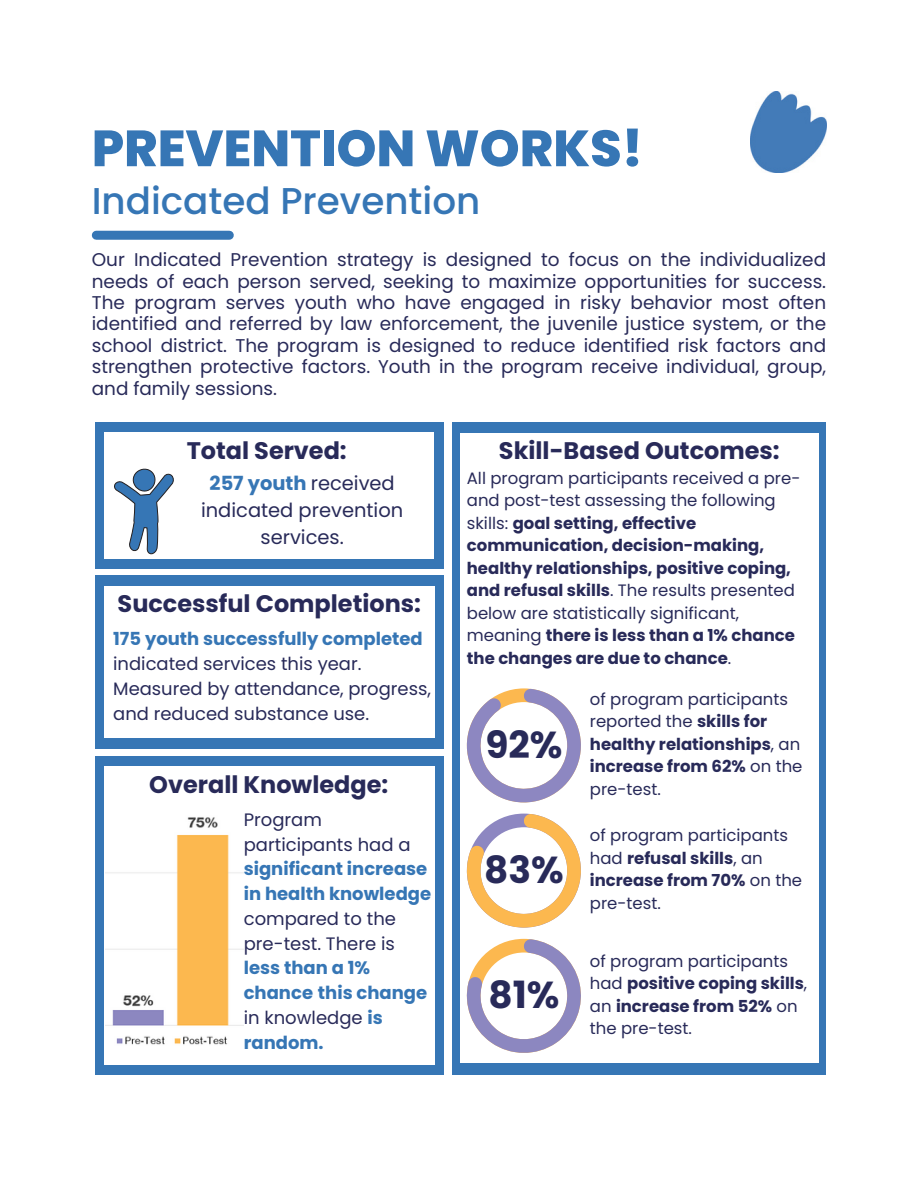
<style>
.page{position:relative;width:918px;height:1188px;background:#fff}
.page>*{position:absolute;margin:0;border:0;box-sizing:border-box;transform-origin:0 0}
.t1{font:800 50.85px "Poppins";color:#3676b5}
.t2{font:700 37.5px "Poppins";color:#282a59}
.t3{font:500 37.35px "Poppins";color:#3676b5}
.t4{font:700 24px "Poppins";color:#282a59}
.t5{font:19.5px/27px "Poppins";color:#282a59;text-align:center}
.t6{font:18.45px/21.3px "Poppins";color:#282a59;text-align:justify}
.t7{font:700 18px/24.8px "Poppins";color:#3676b5}
.t8{font:18px/24.8px "Poppins";color:#282a59}
.t9{font:700 16.5px/22.5px "Poppins";color:#282a59}
.t10{font:16.5px/22.5px "Poppins";color:#282a59}
.s1{font-weight:700;color:#3676b5}
.s2{font-weight:400;color:#282a59}
.s3{font-weight:400}
.s4{font-weight:700}
</style>
<div class="page">
<div style="left:96px;top:231px;width:133px;height:9px;background:#3676b5"></div>
<div style="left:452px;top:423px;width:374px;height:652px;background:#3676b5"></div>
<div style="left:460px;top:434px;width:358px;height:629px;background:#fff"></div>
<svg style="left:467px;top:939px;width:114px;height:114px"></svg>
<div style="left:95px;top:576px;width:348px;height:173px;background:#3676b5"></div>
<div style="left:104px;top:587px;width:331px;height:151px;background:#fff"></div>
<div style="left:95px;top:756px;width:348px;height:319px;background:#3676b5"></div>
<div style="left:104px;top:766px;width:331px;height:298px;background:#fff"></div>
<div style="left:95px;top:423px;width:348px;height:146px;background:#3676b5"></div>
<div style="left:105px;top:432px;width:329px;height:127px;background:#fff"></div>
<svg style="left:114px;top:468px;width:60px;height:86px"></svg>
<svg style="left:467px;top:688px;width:114px;height:114px"></svg>
<svg style="left:467px;top:814px;width:114px;height:114px"></svg>
<img style="left:750px;top:92px;width:77px;height:81px">
<img style="left:106px;top:817px;width:137px;height:228px">
<h2 class="t1" style="left:92px;top:113px;width:553px">PREVENTION WORKS!</h2>
<p class="t3" style="left:92px;top:175px;width:390px">Indicated Prevention</p>
<p class="t6" style="left:92px;top:249px;width:736px">Our Indicated Prevention strategy is designed to focus on the individualized needs of each person served, seeking to maximize opportunities for success.<br>The program serves youth who have engaged in risky behavior most often identified and referred by law enforcement, the juvenile justice system, or the school district. The program is designed to reduce identified risk factors and strengthen protective factors. Youth in the program receive individual, group, and family sessions.</p>
<p class="t4" style="left:187px;top:434px;width:162px">Total Served:</p>
<h4 class="t5" style="left:201px;top:470px;width:204px"><span class="s1">257 youth</span> received indicated prevention services.</h4>
<h4 class="t4" style="left:118px;top:587px;width:305px">Successful Completions:</h4>
<h3 class="t8" style="left:113px;top:627px;width:319px"><span class="s1">175 youth successfully completed </span>indicated services this year.<br>Measured by attendance, progress, and reduced substance use.</h3>
<h3 class="t4" style="left:149px;top:768px;width:240px">Overall Knowledge:</h3>
<p class="t7" style="left:244px;top:807px;width:189px"><span class="s2">Program participants had a </span>significant increase in health knowledge <span class="s2">compared to the pre-test. There is </span>less than a 1% chance this change <span class="s2">in knowledge</span> is random.</p>
<h4 class="t4" style="left:499px;top:434px;width:282px">Skill-Based Outcomes:</h4>
<h3 class="t9" style="left:467px;top:467px;width:335px"><span class="s3">All program participants received a pre&shy;and post-test assessing the following skills:</span> goal setting, effective communication, decision-making, healthy relationships, positive coping, and refusal skills<span class="s3">. The results presented below are statistically significant, meaning</span> there is less than a 1% chance the changes are due to chance<span class="s3">.</span></h3>
<h2 class="t2" style="left:485px;top:718px;width:79px">92%</h2>
<h1 class="t2" style="left:484px;top:844px;width:81px">83%</h1>
<h3 class="t2" style="left:488px;top:969px;width:73px">81%</h3>
<p class="t10" style="left:590px;top:688px;width:214px">of program participants reported the <span class="s4">skills for healthy relationships</span>, an <span class="s4">increase from 62%</span> on the pre-test.</p>
<h4 class="t10" style="left:590px;top:824px;width:214px">of program participants had <span class="s4">refusal skills</span>, an <span class="s4">increase from 70%</span> on the pre-test.</h4>
<p class="t10" style="left:590px;top:950px;width:219px">of program participants had <span class="s4">positive coping skills</span>, an <span class="s4">increase from 52%</span> on the pre-test.</p>
</div>
